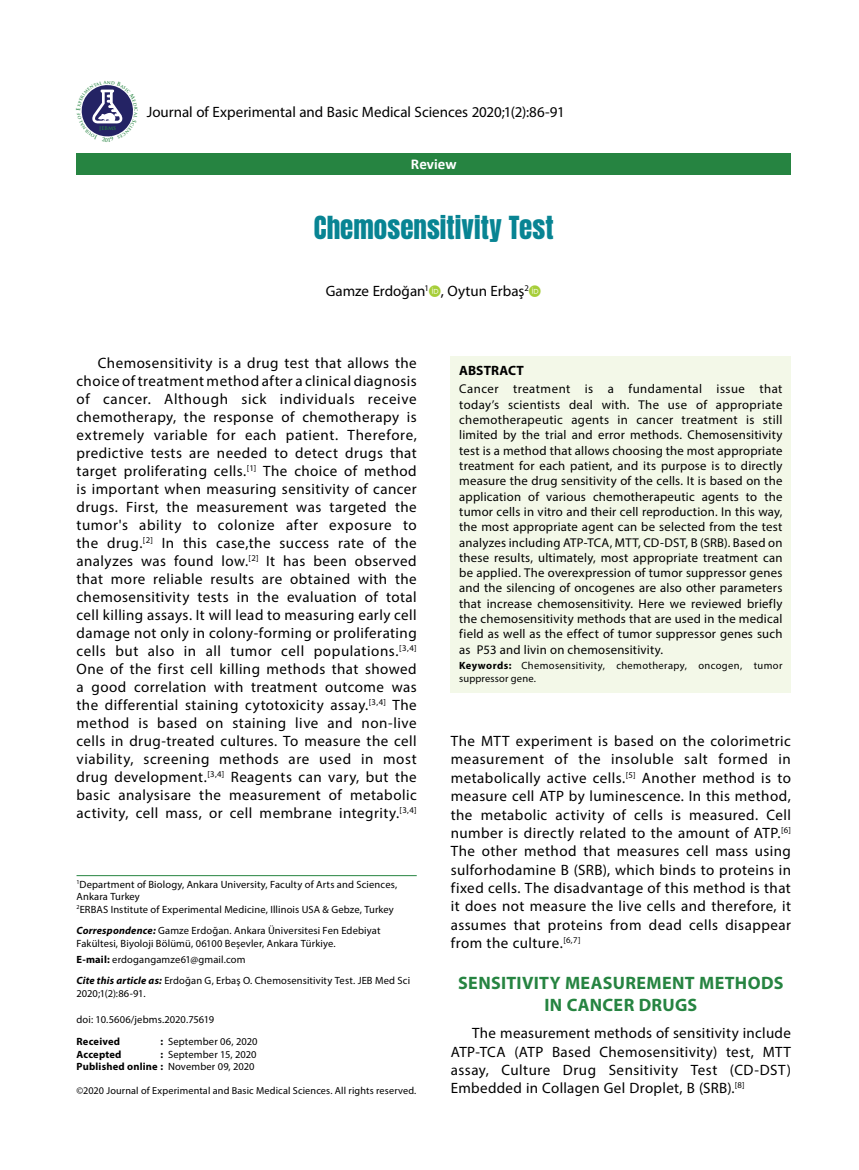
<style>
.page{position:relative;width:859px;height:1170px;background:#fff}
.page>*{position:absolute;margin:0;border:0;box-sizing:border-box;transform-origin:0 0}
.t1{font:27px "Anton";color:#088493}
.t2{font:700 18px/22px "Myriad Pro";letter-spacing:.02em;color:#268441;text-align:center}
.t3{font:15px/18px "Myriad Pro";letter-spacing:.025em;color:#000;text-align:justify}
.t4{font:15px "Myriad Pro";color:#000}
.t5{font:700 15px "Calibri";color:#fff}
.t6{font:700 13.5px "Myriad Pro";letter-spacing:.005em;color:#000}
.t7{font:12.75px/15.3px "Myriad Pro";letter-spacing:.015em;color:#000;text-align:justify}
.t8{font:10.5px/12.6px "Myriad Pro";letter-spacing:.015em;color:#000}
.t9{font:10.5px/12.6px "Myriad Pro";letter-spacing:.035em;color:#000}
.t10{font:700 10.5px "Myriad Pro";letter-spacing:.015em;color:#000}
.t11{font:10.2px "Myriad Pro";letter-spacing:.015em;color:#000}
.t12{font:700 5.25px "Trajan Pro";color:#268441}
.t13{font:700 5.1px "Trajan Pro";color:#268441}
.s1{font-weight:700;font-style:italic}
.s2{font-weight:700}
</style>
<div class="page">
<div style="left:77px;top:153px;width:714px;height:21px;background:#268441"></div>
<div style="left:451px;top:356px;width:340px;height:336px;background:#f3f8e8"></div>
<hr style="left:77px;top:875px;width:340px;height:1px;background:#268441">
<svg style="left:81px;top:85px;width:52px;height:52px"></svg>
<p class="t13" style="left:99px;top:125px;width:18px">JEBMS</p>
<p class="t12" style="left:105px;top:136px;width:5px">0</p>
<p class="t4" style="left:147px;top:103px;width:420px">Journal of Experimental and Basic Medical Sciences 2020;1(2):86-91</p>
<p class="t5" style="left:411px;top:153px;width:47px">Review</p>
<h1 class="t1" style="left:314px;top:214px;width:241px">Chemosensitivity Test</h1>
<p class="t4" style="left:326px;top:282px;width:205px">Gamze Erdoğan<sup>1</sup> , Oytun Erbaş<sup>2</sup></p>
<p class="t3" style="left:77px;top:353px;width:342px;text-indent:21px">Chemosensitivity is a drug test that allows the choice of treatment method after a clinical diagnosis of cancer. Although sick individuals receive chemotherapy, the response of chemotherapy is extremely variable for each patient. Therefore, predictive tests are needed to detect drugs that target proliferating cells.<sup>[1]</sup> The choice of method is important when measuring sensitivity of cancer drugs. First, the measurement was targeted the tumor's ability to colonize after exposure to the drug.<sup>[2]</sup> In this case,the success rate of the analyzes was found low.<sup>[2]</sup> It has been observed that more reliable results are obtained with the chemosensitivity tests in the evaluation of total cell killing assays. It will lead to measuring early cell damage not only in colony-forming or proliferating cells but also in all tumor cell populations.<sup>[3,4] </sup>One of the first cell killing methods that showed a good correlation with treatment outcome was the differential staining cytotoxicity assay.<sup>[3,4]</sup> The method is based on staining live and non-live cells in drug-treated cultures. To measure the cell viability, screening methods are used in most drug development.<sup>[3,4]</sup> Reagents can vary, but the basic analysisare the measurement of metabolic activity, cell mass, or cell membrane integrity.<sup>[3,4]</sup></p>
<p class="t8" style="left:77px;top:877px;width:322px"><sup>1</sup>Department of Biology, Ankara University, Faculty of Arts and Sciences,<br>Ankara Turkey<br><sup>2</sup>ERBAS Institute of Experimental Medicine, Illinois USA &amp; Gebze, Turkey</p>
<p class="t8" style="left:77px;top:923px;width:306px"><span class="s1">Correspondence:</span> Gamze Erdoğan. Ankara Üniversitesi Fen Edebiyat<br>Fakültesi, Biyoloji Bölümü, 06100 Beşevler, Ankara Türkiye.</p>
<p class="t8" style="left:77px;top:949px;width:335px;line-height:21.1px"><span class="s2">E-mail:</span> erdogangamze61@gmail.com<br><span class="s1">Cite this article as:</span> Erdoğan G, Erbaş O. Chemosensitivity Test. JEB Med Sci</p>
<p class="t8" style="left:77px;top:987px;width:71px">2020;1(2):86-91.</p>
<p class="t8" style="left:77px;top:1012px;width:139px">doi: 10.5606/jebms.2020.75619</p>
<p class="t10" style="left:77px;top:1034px;width:45px">Received</p>
<p class="t8" style="left:161px;top:1035px;width:98px"><span class="s2">:</span> September 06, 2020</p>
<p class="t10" style="left:77px;top:1047px;width:47px">Accepted</p>
<p class="t8" style="left:77px;top:1047px;width:181px;text-align:right"><span class="s2">:</span> September 15, 2020<br><span class="s2">Published online :</span> November 09, 2020</p>
<p class="t11" style="left:77px;top:1083px;width:341px">©2020 Journal of Experimental and Basic Medical Sciences. All rights reserved.</p>
<p class="t6" style="left:459px;top:362px;width:66px">ABSTRACT</p>
<p class="t7" style="left:459px;top:381px;width:325px">Cancer treatment is a fundamental issue that today’s scientists deal with. The use of appropriate chemotherapeutic agents in cancer treatment is still limited by the trial and error methods. Chemosensitivity test is a method that allows choosing the most appropriate treatment for each patient, and its purpose is to directly measure the drug sensitivity of the cells. It is based on the application of various chemotherapeutic agents to the tumor cells in vitro and their cell reproduction. In this way, the most appropriate agent can be selected from the test analyzes including ATP-TCA, MTT, CD-DST, B (SRB). Based on these results, ultimately, most appropriate treatment can be applied. The overexpression of tumor suppressor genes and the silencing of oncogenes are also other parameters that increase chemosensitivity. Here we reviewed briefly the chemosensitivity methods that are used in the medical field as well as the effect of tumor suppressor genes such as P53 and livin on chemosensitivity.</p>
<p class="t9" style="left:459px;top:659px;width:325px"><span class="s2">Keywords:</span> Chemosensitivity, chemotherapy, oncogen, tumor suppressor gene.</p>
<p class="t3" style="left:451px;top:731px;width:342px">The MTT experiment is based on the colorimetric measurement of the insoluble salt formed in metabolically active cells.<sup>[5]</sup> Another method is to measure cell ATP by luminescence. In this method, the metabolic activity of cells is measured. Cell number is directly related to the amount of ATP.<sup>[6] </sup>The other method that measures cell mass using sulforhodamine B (SRB), which binds to proteins in fixed cells. The disadvantage of this method is that it does not measure the live cells and therefore, it assumes that proteins from dead cells disappear from the culture.<sup>[6,7]</sup></p>
<p class="t2" style="left:458px;top:971px;width:327px">SENSITIVITY MEASUREMENT METHODS<br>IN CANCER DRUGS</p>
<p class="t3" style="left:451px;top:1023px;width:342px;text-indent:21px">The measurement methods of sensitivity include ATP-TCA (ATP Based Chemosensitivity) test, MTT assay, Culture Drug Sensitivity Test (CD-DST)<br>Embedded in Collagen Gel Droplet, B (SRB).<sup>[8]</sup></p>
</div>
